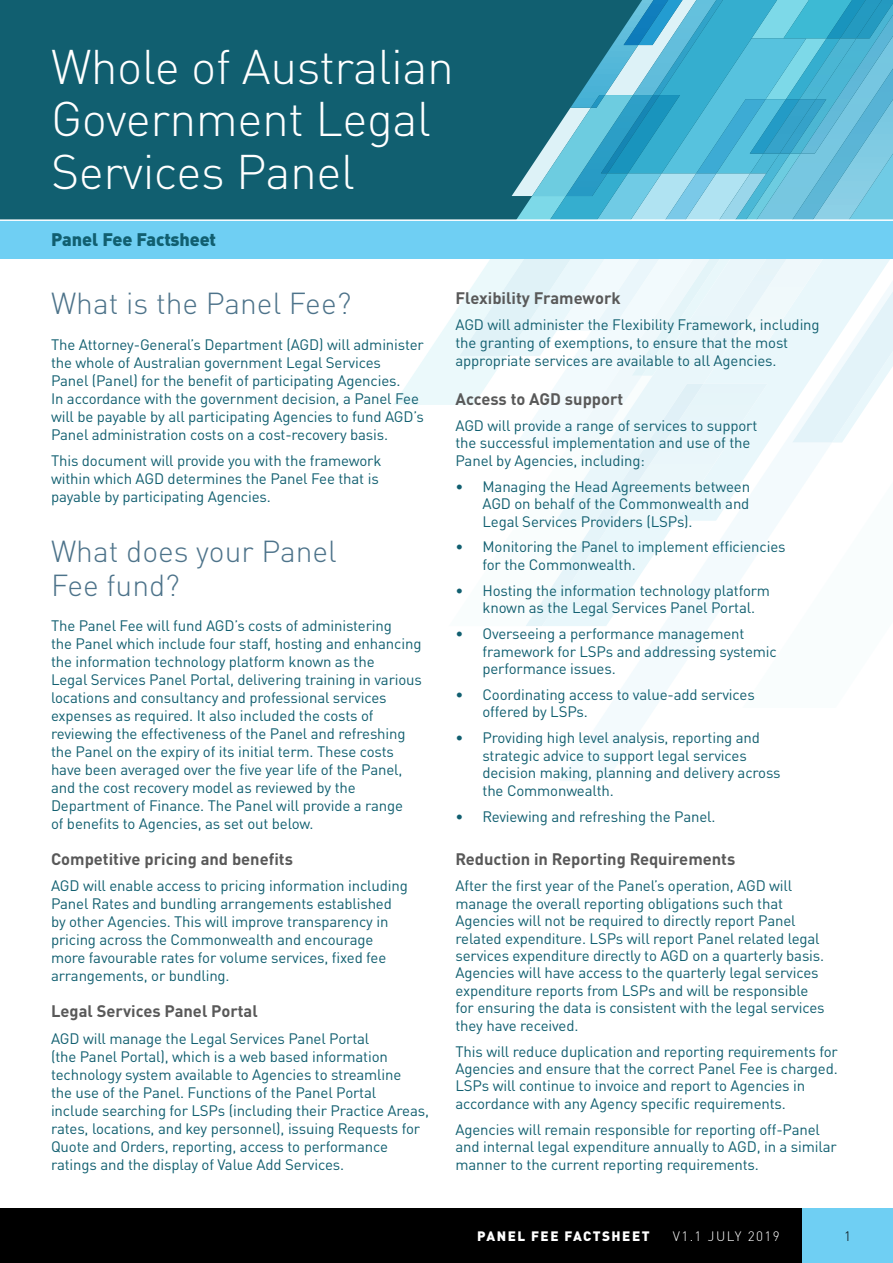
<style>
.page{position:relative;width:893px;height:1263px;background:#fff}
.page>*{position:absolute;margin:0;border:0;box-sizing:border-box;transform-origin:0 0}
.t1{font:300 48px/52.5px "DINOT";letter-spacing:-.01em;color:#fff}
.t2{font:300 30px/33.6px "DINOT";color:#4d738a}
.t3{font:900 18px "DINOT";letter-spacing:-.01em;color:#115f70}
.t4{font:700 16.5px "DINOT";color:#595959}
.t5{font:15px/18px "DINOT";letter-spacing:-.01em;color:#115f70}
.t6{font:900 13.5px "DINOT";letter-spacing:.11em;color:#fff}
.t7{font:300 13.5px "DINOT";letter-spacing:.1em;color:#fff}
.t8{font:300 13.5px "DINOT";color:#000}
</style>
<div class="page">
<div style="left:0;top:1208px;width:893px;height:55px;background:#000"></div>
<div style="left:802px;top:1208px;width:91px;height:55px;background:#6fcff3"></div>
<div style="left:0;top:0;width:893px;height:220px;background:#115f70"></div>
<svg style="left:511px;top:0;width:382px;height:219px"></svg>
<img style="left:816px;top:38px;width:40px;height:61px">
<img style="left:780px;top:99px;width:36px;height:55px">
<div style="left:0;top:220px;width:893px;height:38px;background:#6fcff3"></div>
<hr style="left:0;top:219px;width:893px;height:2px;background:#fff">
<h1 class="t1" style="left:51px;top:40px;width:404px">Whole of Australian<br>Government Legal<br>Services Panel</h1>
<h4 class="t3" style="left:51px;top:228px;width:167px">Panel Fee Factsheet</h4>
<p class="t2" style="left:51px;top:287px;width:302px">What is the Panel Fee?</p>
<p class="t5" style="left:51px;top:335px;width:374px">The Attorney-General’s Department (AGD) will administer the whole of Australian government Legal Services<br>Panel (Panel) for the benefit of participating Agencies.<br>In accordance with the government decision, a Panel Fee will be payable by all participating Agencies to fund AGD’s Panel administration costs on a cost-recovery basis.</p>
<p class="t5" style="left:51px;top:451px;width:332px">This document will provide you with the framework within which AGD determines the Panel Fee that is payable by participating Agencies.</p>
<h2 class="t2" style="left:51px;top:534px;width:287px">What does your Panel<br>Fee fund?</h2>
<p class="t5" style="left:51px;top:616px;width:372px">The Panel Fee will fund AGD’s costs of administering<br>the Panel which include four staff, hosting and enhancing the information technology platform known as the<br>Legal Services Panel Portal, delivering training in various locations and consultancy and professional services expenses as required. It also included the costs of reviewing the effectiveness of the Panel and refreshing the Panel on the expiry of its initial term. These costs have been averaged over the five year life of the Panel, and the cost recovery model as reviewed by the Department of Finance. The Panel will provide a range<br>of benefits to Agencies, as set out below.</p>
<h4 class="t4" style="left:51px;top:848px;width:243px">Competitive pricing and benefits</h4>
<p class="t5" style="left:51px;top:877px;width:358px">AGD will enable access to pricing information including Panel Rates and bundling arrangements established by other Agencies. This will improve transparency in pricing across the Commonwealth and encourage more favourable rates for volume services, fixed fee arrangements, or bundling.</p>
<h4 class="t4" style="left:51px;top:1000px;width:208px">Legal Services Panel Portal</h4>
<p class="t5" style="left:51px;top:1029px;width:380px">AGD will manage the Legal Services Panel Portal<br>(the Panel Portal), which is a web based information technology system available to Agencies to streamline<br>the use of the Panel. Functions of the Panel Portal<br>include searching for LSPs (including their Practice Areas, rates, locations, and key personnel), issuing Requests for Quote and Orders, reporting, access to performance ratings and the display of Value Add Services.</p>
<h4 class="t4" style="left:455px;top:287px;width:167px">Flexibility Framework</h4>
<p class="t5" style="left:455px;top:316px;width:366px">AGD will administer the Flexibility Framework, including the granting of exemptions, to ensure that the most appropriate services are available to all Agencies.</p>
<h4 class="t4" style="left:455px;top:388px;width:169px">Access to AGD support</h4>
<p class="t5" style="left:455px;top:416px;width:303px;line-height:17.4px">AGD will provide a range of services to support the successful implementation and use of the<br>Panel by Agencies, including:</p>
<p class="t5" style="left:482px;top:477px;width:269px;line-height:17.4px;text-align:justify;text-indent:-27px">• Managing the Head Agreements between AGD on behalf of the Commonwealth and Legal Services Providers (LSPs).</p>
<p class="t5" style="left:482px;top:538px;width:305px;line-height:17.4px;text-indent:-27px">• Monitoring the Panel to implement efficiencies for the Commonwealth.</p>
<p class="t5" style="left:482px;top:581px;width:289px;line-height:17.4px;text-indent:-27px">• Hosting the information technology platform known as the Legal Services Panel Portal.</p>
<p class="t5" style="left:482px;top:625px;width:296px;line-height:17.4px;text-indent:-27px">• Overseeing a performance management framework for LSPs and addressing systemic performance issues.</p>
<p class="t5" style="left:482px;top:686px;width:274px;line-height:17.4px;text-indent:-27px">• Coordinating access to value-add services offered by LSPs.</p>
<p class="t5" style="left:482px;top:729px;width:300px;line-height:17.4px;text-indent:-27px">• Providing high level analysis, reporting and strategic advice to support legal services decision making, planning and delivery across the Commonwealth.</p>
<p class="t5" style="left:455px;top:807px;width:262px">• Reviewing and refreshing the Panel.</p>
<h4 class="t4" style="left:455px;top:848px;width:281px">Reduction in Reporting Requirements</h4>
<p class="t5" style="left:455px;top:877px;width:371px;line-height:17.4px">After the first year of the Panel’s operation, AGD will manage the overall reporting obligations such that Agencies will not be required to directly report Panel related expenditure. LSPs will report Panel related legal services expenditure directly to AGD on a quarterly basis.<br>Agencies will have access to the quarterly legal services expenditure reports from LSPs and will be responsible for ensuring the data is consistent with the legal services they have received.</p>
<p class="t5" style="left:455px;top:1042px;width:384px;line-height:17.4px">This will reduce duplication and reporting requirements for Agencies and ensure that the correct Panel Fee is charged.<br>LSPs will continue to invoice and report to Agencies in accordance with any Agency specific requirements.</p>
<p class="t5" style="left:455px;top:1120px;width:383px;line-height:17.4px">Agencies will remain responsible for reporting off-Panel and internal legal expenditure annually to AGD, in a similar manner to the current reporting requirements.</p>
<p class="t6" style="left:477px;top:1227px;width:174px">PANEL FEE FACTSHEET</p>
<p class="t7" style="left:673px;top:1228px;width:108px">V1.1 JULY 2019</p>
<p class="t8" style="left:844px;top:1228px;width:8px">1</p>
</div>
